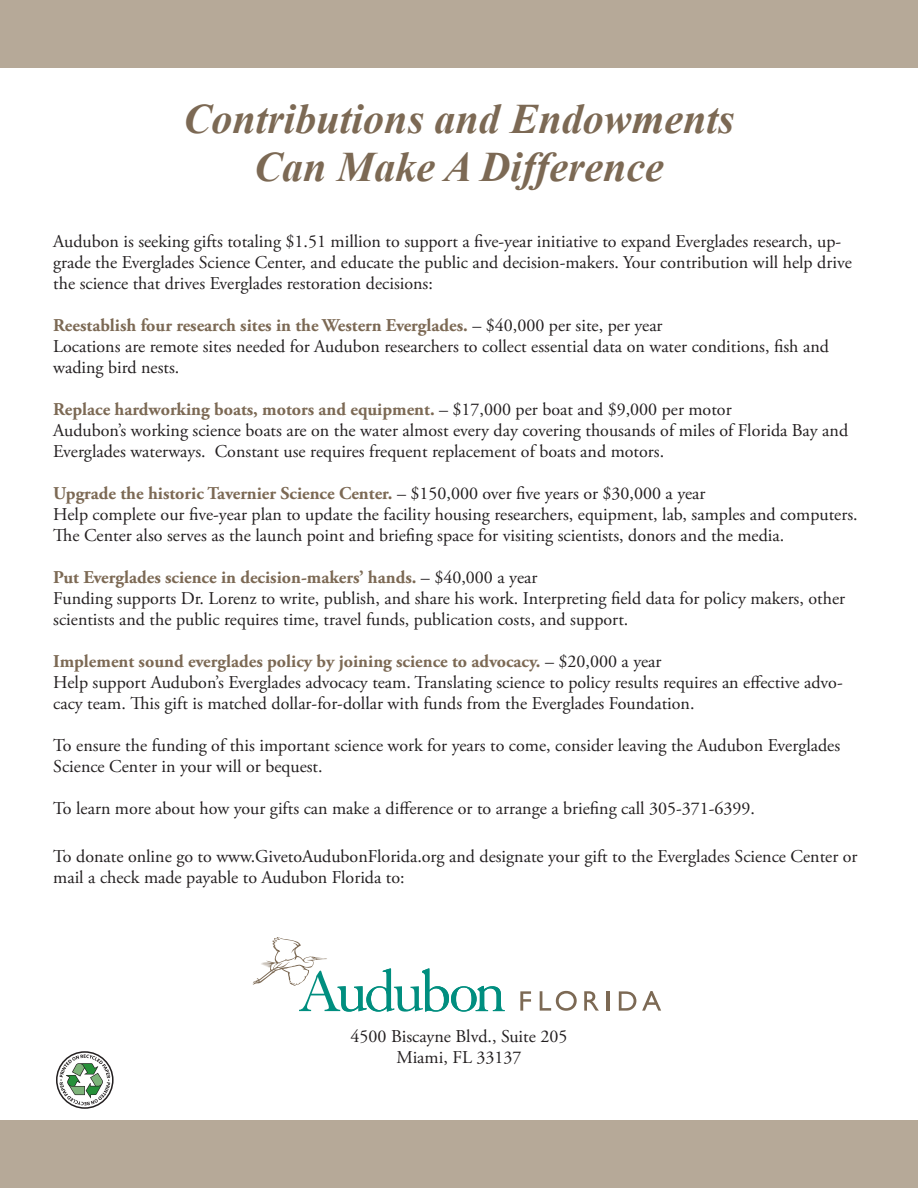
<style>
.page{position:relative;width:918px;height:1188px;background:#fff}
.page>*{position:absolute;margin:0;border:0;box-sizing:border-box;transform-origin:0 0}
.t1{font:italic 700 42px/48px "Times New Roman";color:#7c6954;text-align:center}
.t2{font:18px/21px "Adobe Garamond Pro";color:#231f20}
.t3{font:700 18px "Adobe Garamond Pro";color:#7c6954}
.s1{font-weight:700;color:#7c6954}
.s2{font-weight:400;color:#231f20}
</style>
<div class="page">
<svg style="left:253px;top:937px;width:252px;height:75px"></svg>
<svg style="left:520px;top:991px;width:11px;height:20px"></svg>
<svg style="left:540px;top:991px;width:37px;height:20px"></svg>
<svg style="left:584px;top:991px;width:15px;height:20px"></svg>
<hr style="left:606px;top:991px;width:3px;height:20px;background:#7c6954">
<svg style="left:619px;top:991px;width:17px;height:20px"></svg>
<svg style="left:642px;top:991px;width:19px;height:20px"></svg>
<div style="left:0;top:0;width:918px;height:68px;background:#b6a998"></div>
<div style="left:0;top:1120px;width:918px;height:68px;background:#b6a998"></div>
<svg style="left:57px;top:1052px;width:56px;height:56px"></svg>
<div style="left:56px;top:1051px;width:58px;height:58px;border:2px solid #231f20;border-radius:50%"></div>
<svg style="left:60px;top:1054px;width:50px;height:51px"></svg>
<p class="t1" style="left:184px;top:93px;width:552px">Contributions and Endowments<br>Can Make A Difference</p>
<p class="t2" style="left:53px;top:231px;width:800px">Audubon is seeking gifts totaling $1.51 million to support a five-year initiative to expand Everglades research, up&shy;grade the Everglades Science Center, and educate the public and decision-makers. Your contribution will help drive the science that drives Everglades restoration decisions:</p>
<p class="t2" style="left:53px;top:315px;width:777px"><span class="s1">Reestablish four research sites in the Western Everglades.</span> – $40,000 per site, per year<br>Locations are remote sites needed for Audubon researchers to collect essential data on water conditions, fish and wading bird nests.</p>
<p class="t3" style="left:53px;top:398px;width:680px">Replace hardworking boats, motors and equipment. <span class="s2">– $17,000 per boat and $9,000 per motor</span></p>
<p class="t2" style="left:53px;top:420px;width:796px">Audubon’s working science boats are on the water almost every day covering thousands of miles of Florida Bay and<br>Everglades waterways. Constant use requires frequent replacement of boats and motors.</p>
<p class="t3" style="left:53px;top:482px;width:654px">Upgrade the historic Tavernier Science Center. <span class="s2">– $150,000 over five years or $30,000 a year</span></p>
<p class="t2" style="left:53px;top:504px;width:806px">Help complete our five-year plan to update the facility housing researchers, equipment, lab, samples and computers.<br>The Center also serves as the launch point and briefing space for visiting scientists, donors and the media.</p>
<p class="t2" style="left:53px;top:567px;width:793px"><span class="s1">Put Everglades science in decision-makers’ hands.</span> – $40,000 a year<br>Funding supports Dr. Lorenz to write, publish, and share his work. Interpreting field data for policy makers, other scientists and the public requires time, travel funds, publication costs, and support.</p>
<p class="t3" style="left:53px;top:650px;width:610px">Implement sound everglades policy by joining science to advocacy. <span class="s2">– $20,000 a year</span></p>
<p class="t2" style="left:53px;top:672px;width:791px">Help support Audubon’s Everglades advocacy team. Translating science to policy results requires an effective advo&shy;cacy team. This gift is matched dollar-for-dollar with funds from the Everglades Foundation.</p>
<p class="t2" style="left:53px;top:735px;width:789px">To ensure the funding of this important science work for years to come, consider leaving the Audubon Everglades<br>Science Center in your will or bequest.</p>
<p class="t2" style="left:53px;top:798px;width:703px">To learn more about how your gifts can make a difference or to arrange a briefing call 305-371-6399.</p>
<p class="t2" style="left:53px;top:846px;width:806px">To donate online go to www.GivetoAudubonFlorida.org and designate your gift to the Everglades Science Center or mail a check made payable to Audubon Florida to:</p>
<p class="t2" style="left:351px;top:1027px;width:218px">4500 Biscayne Blvd., Suite 205</p>
<p class="t2" style="left:396px;top:1048px;width:127px">Miami, FL 33137</p>
</div>
